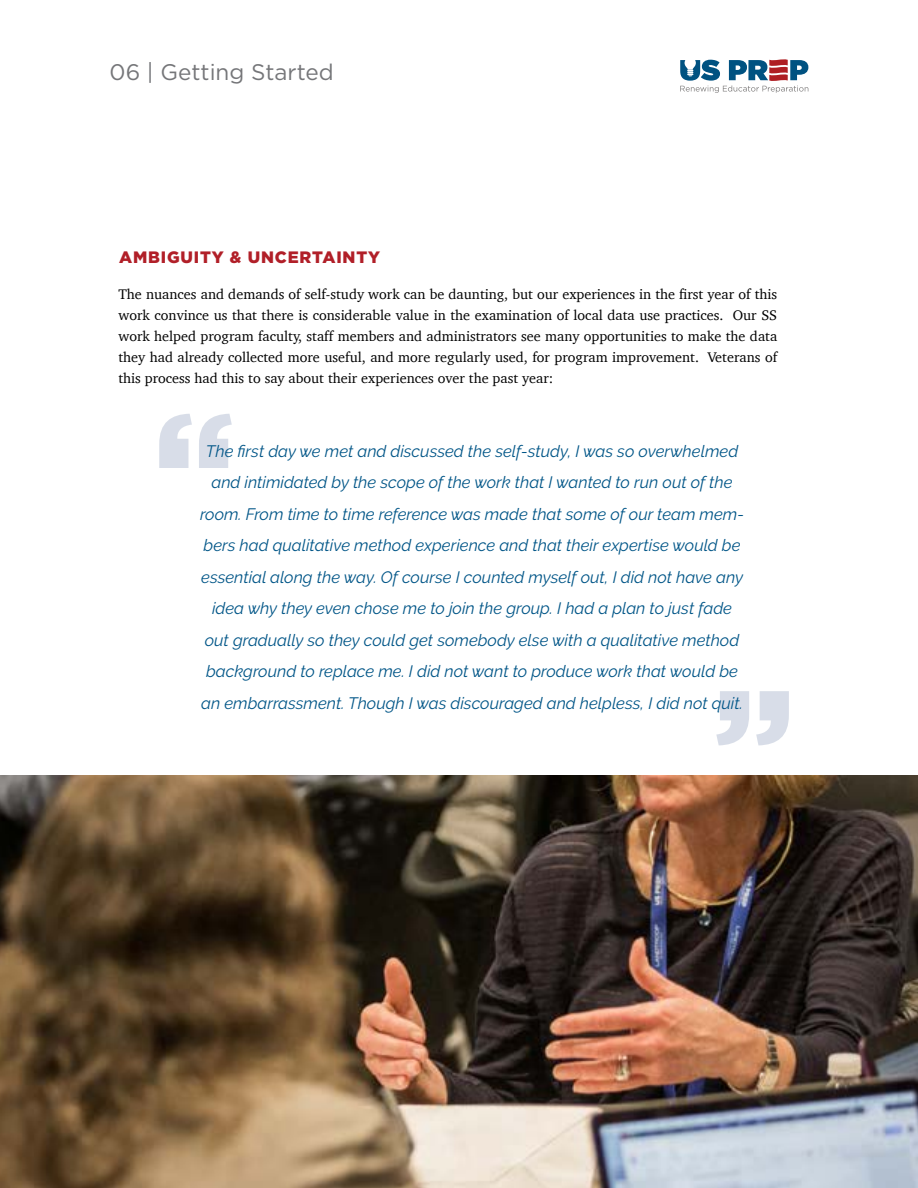
<style>
.page{position:relative;width:918px;height:1188px;background:#fff}
.page>*{position:absolute;margin:0;border:0;box-sizing:border-box;transform-origin:0 0}
.t1{font:900 150px "Gotham HTF";color:#7f90b2}
.t2{font:22.5px "Gotham HTF";color:#757679}
.t3{font:italic 16.5px/31.5px "Raleway";color:#005587;text-align:center}
.t4{font:900 16.5px "Gotham HTF";letter-spacing:.05em;color:#b11f28}
.t5{font:14.25px/21px "Charter";color:#000;text-align:justify}
</style>
<div class="page">
<svg style="left:680px;top:59px;width:128px;height:34px"></svg>
<img style="left:0;top:775px;width:918px;height:413px">
<h2 class="t2" style="left:110px;top:59px;width:226px">06 | Getting Started</h2>
<p class="t4" style="left:119px;top:248px;width:262px">AMBIGUITY &amp; UNCERTAINTY</p>
<p class="t5" style="left:118px;top:283px;width:660px">The nuances and demands of self-study work can be daunting, but our experiences in the first year of this work convince us that there is considerable value in the examination of local data use practices. Our SS work helped program faculty, staff members and administrators see many opportunities to make the data they had already collected more useful, and more regularly used, for program improvement. Veterans of this process had this to say about their experiences over the past year:</p>
<h1 class="t1" style="left:153px;top:380px;width:84px">“</h1>
<p class="t3" style="left:200px;top:435px;width:546px">The first day we met and discussed the self-study, I was so overwhelmed and intimidated by the scope of the work that I wanted to run out of the room. From time to time reference was made that some of our team mem&shy;bers had qualitative method experience and that their expertise would be essential along the way. Of course I counted myself out, I did not have any idea why they even chose me to join the group. I had a plan to just fade out gradually so they could get somebody else with a qualitative method background to replace me. I did not want to produce work that would be an embarrassment. Though I was discouraged and helpless, I did not quit.</p>
<h1 class="t1" style="left:795px;top:780px;width:84px;rotate:-180deg">“</h1>
</div>
